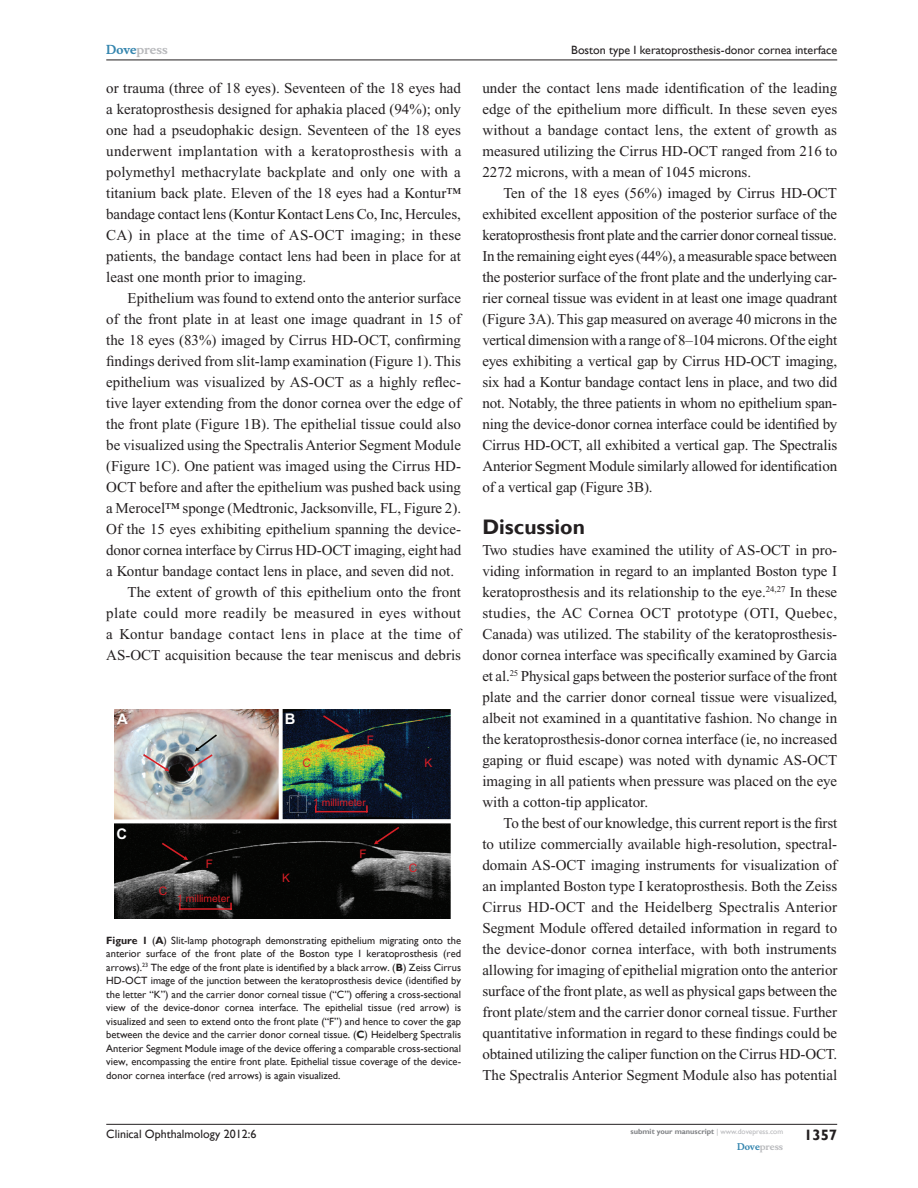
<style>
.page{position:relative;width:918px;height:1188px;background:#fff}
.page>*{position:absolute;margin:0;border:0;box-sizing:border-box;transform-origin:0 0}
.t1{font:700 21px "Gill Sans";color:#231f20}
.Tx{font:15px/21px "Times New Roman";color:#231f20;text-align:justify}
.TxF{font:15px/21px "Times New Roman";color:#231f20;text-align:justify}
.RunFolio-R{font:700 15px "Gill Sans";color:#231f20}
.t2{font:700 14.7px "Arial";color:#fff}
.RunH-R{font:12px "Gill Sans";color:#231f20}
.RunF-R{font:12px "Gill Sans";color:#231f20}
.RunH-Brand-R{font:700 12px "Musee";color:#b8b9bc}
.t3{font:11.7px "Arial";color:#d91f26}
.FC{font:10.5px/13.5px "Gill Sans";color:#231f20;text-align:justify}
.t4{font:10.35px "Arial";color:#d91f26}
.RunF-Brand-R{font:700 9px "Musee";color:#b8b9bc}
.RunF-SubmityourMS-R{font:700 7.5px "Gill Sans";color:#808285}
.s1{color:#3485ae}
.s2{font-weight:700}
.s3{font-weight:400;color:#b8b9bc}
</style>
<div class="page">
<img style="left:115px;top:709px;width:335px;height:210px">
<svg style="left:162px;top:843px;width:26px;height:17px"></svg>
<svg style="left:323px;top:715px;width:26px;height:18px"></svg>
<svg style="left:143px;top:754px;width:26px;height:17px"></svg>
<svg style="left:374px;top:827px;width:25px;height:17px"></svg>
<svg style="left:188px;top:734px;width:29px;height:37px"></svg>
<hr style="left:315px;top:811px;width:52px;height:1px;background:#d91f26">
<svg style="left:366px;top:805px;width:2px;height:7px"></svg>
<hr style="left:179px;top:908px;width:52px;height:2px;background:#d91f26">
<svg style="left:230px;top:903px;width:2px;height:7px"></svg>
<hr style="left:106px;top:1124px;width:731px;height:1px;background:#231f20">
<hr style="left:106px;top:60px;width:731px;height:1px;background:#231f20">
<p class="RunH-Brand-R" style="left:106px;top:43px;width:63px"><span class="s1">Dove</span>press</p>
<p class="TxF" style="left:106px;top:77px;width:357px">or trauma (three of 18 eyes). Seventeen of the 18 eyes had a keratoprosthesis designed for aphakia placed (94%); only one had a pseudophakic design. Seventeen of the 18 eyes underwent implantation with a keratoprosthesis with a polymethyl methacrylate backplate and only one with a titanium back plate. Eleven of the 18 eyes had a Kontur™ bandage contact lens (Kontur Kontact Lens Co, Inc, Hercules, CA) in place at the time of AS-OCT imaging; in these patients, the bandage contact lens had been in place for at least one month prior to imaging.</p>
<p class="Tx" style="left:106px;top:287px;width:357px;text-indent:21px">Epithelium was found to extend onto the anterior surface of the front plate in at least one image quadrant in 15 of the 18 eyes (83%) imaged by Cirrus HD-OCT, confirming findings derived from slit-lamp examination (Figure 1). This epithelium was visualized by AS-OCT as a highly reflec&shy;tive layer extending from the donor cornea over the edge of the front plate (Figure 1B). The epithelial tissue could also be visualized using the Spectralis Anterior Segment Module (Figure 1C). One patient was imaged using the Cirrus HD-OCT before and after the epithelium was pushed back using a Merocel™ sponge (Medtronic, Jacksonville, FL, Figure 2).<br>Of the 15 eyes exhibiting epithelium spanning the device&shy;donor cornea interface by Cirrus HD-OCT imaging, eight had a Kontur bandage contact lens in place, and seven did not.</p>
<p class="Tx" style="left:106px;top:581px;width:357px;text-indent:21px">The extent of growth of this epithelium onto the front plate could more readily be measured in eyes without a Kontur bandage contact lens in place at the time of AS-OCT acquisition because the tear meniscus and debris</p>
<p class="t2" style="left:117px;top:711px;width:12px">A</p>
<p class="t2" style="left:285px;top:711px;width:12px">B</p>
<p class="t3" style="left:367px;top:733px;width:9px">F</p>
<p class="t3" style="left:303px;top:756px;width:10px">C</p>
<p class="t3" style="left:424px;top:756px;width:9px">K</p>
<p class="t2" style="left:117px;top:825px;width:12px">C</p>
<p class="t3" style="left:159px;top:884px;width:10px">C</p>
<p class="t3" style="left:206px;top:857px;width:9px">F</p>
<p class="t4" style="left:177px;top:892px;width:54px">1 millimeter</p>
<p class="t3" style="left:282px;top:871px;width:9px">K</p>
<p class="t4" style="left:313px;top:796px;width:54px">1 millimeter</p>
<p class="t3" style="left:360px;top:847px;width:9px">F</p>
<p class="t3" style="left:409px;top:861px;width:10px">C</p>
<p class="FC" style="left:106px;top:934px;width:356px"><span class="s2">Figure 1</span> (<span class="s2">A</span>) Slit-lamp photograph demonstrating epithelium migrating onto the anterior surface of the front plate of the Boston type I keratoprosthesis (red arrows).<sup>23</sup> The edge of the front plate is identified by a black arrow. (<span class="s2">B</span>) Zeiss Cirrus HD-OCT image of the junction between the keratoprosthesis device (identified by the letter “K”) and the carrier donor corneal tissue (“C”) offering a cross-sectional view of the device-donor cornea interface. The epithelial tissue (red arrow) is visualized and seen to extend onto the front plate (“F”) and hence to cover the gap between the device and the carrier donor corneal tissue. (<span class="s2">C</span>) Heidelberg Spectralis Anterior Segment Module image of the device offering a comparable cross-sectional view, encompassing the entire front plate. Epithelial tissue coverage of the device&shy;donor cornea interface (red arrows) is again visualized.</p>
<p class="RunF-R" style="left:106px;top:1127px;width:152px">Clinical Ophthalmology 2012:6</p>
<p class="RunH-R" style="left:571px;top:43px;width:267px">Boston type I keratoprosthesis-donor cornea interface</p>
<p class="Tx" style="left:482px;top:77px;width:356px">under the contact lens made identification of the leading edge of the epithelium more difficult. In these seven eyes without a bandage contact lens, the extent of growth as measured utilizing the Cirrus HD-OCT ranged from 216 to 2272 microns, with a mean of 1045 microns.</p>
<p class="Tx" style="left:482px;top:182px;width:356px;text-indent:21px">Ten of the 18 eyes (56%) imaged by Cirrus HD-OCT exhibited excellent apposition of the posterior surface of the keratoprosthesis front plate and the carrier donor corneal tissue.<br>In the remaining eight eyes (44%), a measurable space between the posterior surface of the front plate and the underlying car&shy;rier corneal tissue was evident in at least one image quadrant (Figure 3A). This gap measured on average 40 microns in the vertical dimension with a range of 8–104 microns. Of the eight eyes exhibiting a vertical gap by Cirrus HD-OCT imaging, six had a Kontur bandage contact lens in place, and two did not. Notably, the three patients in whom no epithelium span&shy;ning the device-donor cornea interface could be identified by Cirrus HD-OCT, all exhibited a vertical gap. The Spectralis Anterior Segment Module similarly allowed for identification of a vertical gap (Figure 3B).</p>
<h1 class="t1" style="left:482px;top:514px;width:104px">Discussion</h1>
<p class="TxF" style="left:482px;top:539px;width:357px">Two studies have examined the utility of AS-OCT in pro&shy;viding information in regard to an implanted Boston type I keratoprosthesis and its relationship to the eye.<sup>24,27</sup> In these studies, the AC Cornea OCT prototype (OTI, Quebec, Canada) was utilized. The stability of the keratoprosthesis&shy;donor cornea interface was specifically examined by Garcia et al.<sup>25</sup> Physical gaps between the posterior surface of the front plate and the carrier donor corneal tissue were visualized, albeit not examined in a quantitative fashion. No change in the keratoprosthesis-donor cornea interface (ie, no increased gaping or fluid escape) was noted with dynamic AS-OCT imaging in all patients when pressure was placed on the eye with a cotton-tip applicator.</p>
<p class="Tx" style="left:482px;top:812px;width:357px;text-indent:21px">To the best of our knowledge, this current report is the first to utilize commercially available high-resolution, spectral&shy;domain AS-OCT imaging instruments for visualization of an implanted Boston type I keratoprosthesis. Both the Zeiss Cirrus HD-OCT and the Heidelberg Spectralis Anterior Segment Module offered detailed information in regard to the device-donor cornea interface, with both instruments allowing for imaging of epithelial migration onto the anterior surface of the front plate, as well as physical gaps between the front plate/stem and the carrier donor corneal tissue. Further quantitative information in regard to these findings could be obtained utilizing the caliper function on the Cirrus HD-OCT.<br>The Spectralis Anterior Segment Module also has potential</p>
<p class="RunF-SubmityourMS-R" style="left:631px;top:1127px;width:154px">submit your manuscript <span class="s3">| www.dovepress.com</span></p>
<p class="RunF-Brand-R" style="left:737px;top:1141px;width:48px"><span class="s1">Dove</span>press</p>
<p class="RunFolio-R" style="left:804px;top:1126px;width:35px">1357</p>
</div>
